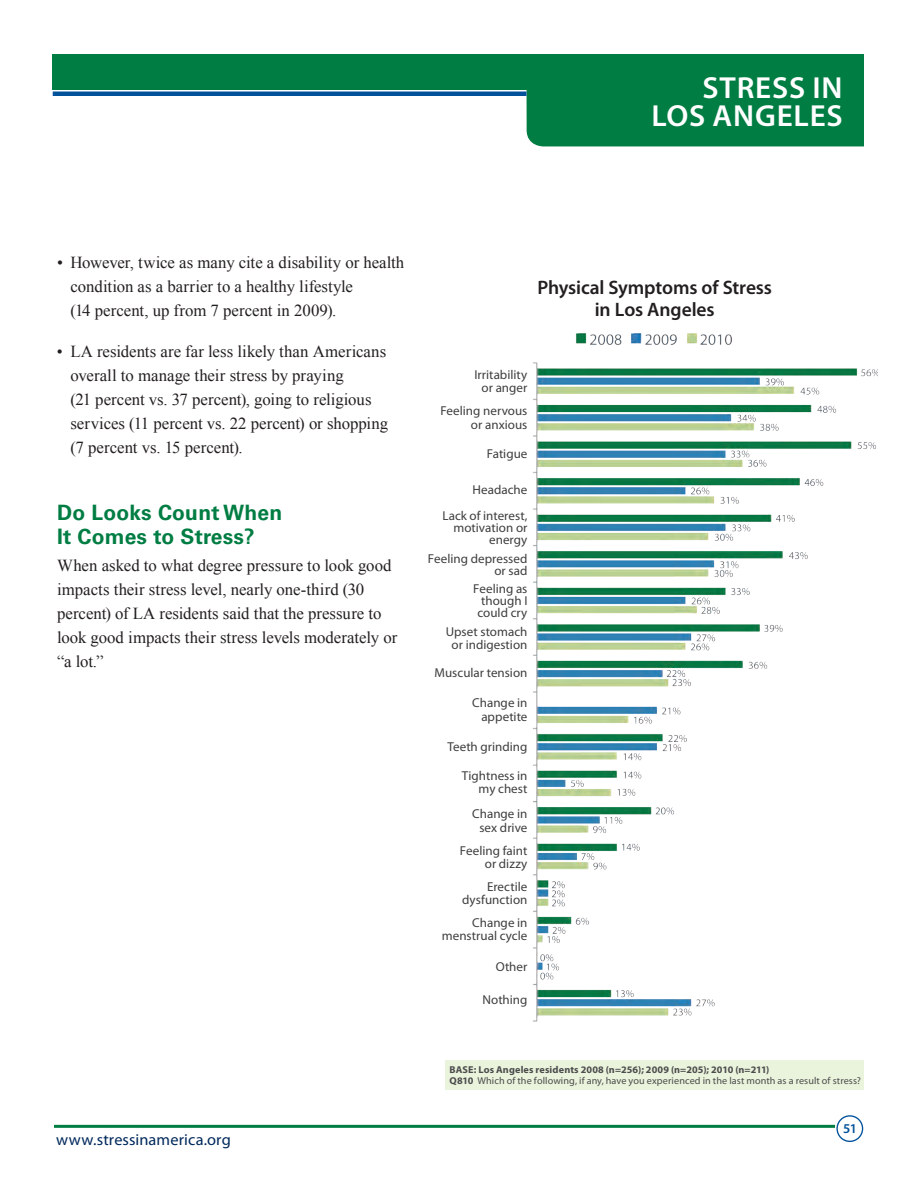
<style>
.page{position:relative;width:918px;height:1188px;background:#fff}
.page>*{position:absolute;margin:0;border:0;box-sizing:border-box;transform-origin:0 0}
.t1{font:600 30.6px/28.5px "Myriad Pro";letter-spacing:.025em;color:#fff;text-align:right}
.t2{font:700 21.15px/24px "Univers LT Std";letter-spacing:.01em;color:#007d43}
.t3{font:600 19.5px/22.5px "Myriad Pro";letter-spacing:-.005em;color:#231f20;text-align:center}
.t4{font:16.8px/24px "Times New Roman";color:#231f20}
.t5{font:16.05px "Myriad Pro";letter-spacing:.005em;color:#00295c}
.t6{font:600 13.5px "Myriad Pro";color:#01529b}
.t7{font:12.9px/13.2px "Myriad Pro";color:#3e3e3f;text-align:right}
.t8{font:10.05px/10.9px "Myriad Pro";letter-spacing:.01em;color:#4b4c4d}
.s1{font-weight:700}
</style>
<div class="page">
<div style="left:526px;top:90px;width:338px;height:56px;background:#007d43"></div>
<div style="left:53px;top:54px;width:811px;height:36px;background:#007d43"></div>
<hr style="left:54px;top:1125px;width:781px;height:3px;background:#007d43">
<hr style="left:53px;top:92px;width:474px;height:4px;background:#01529b">
<div style="left:836px;top:1115px;width:27px;height:27px;border:1px solid #01529b;border-radius:50%"></div>
<div style="left:446px;top:1060px;width:418px;height:30px;background:#eaf3db"></div>
<img style="left:533px;top:333px;width:344px;height:689px">
<h1 class="t1" style="left:651px;top:73px;width:193px">Stress In<br>Los Angeles</h1>
<p class="t4" style="left:70px;top:251px;width:335px;text-indent:-13px">• However, twice as many cite a disability or health condition as a barrier to a healthy lifestyle<br>(14 percent, up from 7 percent in 2009).</p>
<p class="t4" style="left:70px;top:339px;width:319px;text-indent:-13px">• LA residents are far less likely than Americans overall to manage their stress by praying<br>(21 percent vs. 37 percent), going to religious services (11 percent vs. 22 percent) or shopping (7 percent vs. 15 percent).</p>
<p class="t2" style="left:57px;top:501px;width:227px">Do Looks Count When<br>It Comes to Stress?</p>
<p class="t4" style="left:57px;top:553px;width:342px">When asked to what degree pressure to look good impacts their stress level, nearly one-third (30 percent) of LA residents said that the pressure to look good impacts their stress levels moderately or “a lot.”</p>
<p class="t5" style="left:56px;top:1130px;width:176px">www.stressinamerica.org</p>
<p class="t3" style="left:538px;top:275px;width:236px">Physical Symptoms of Stress in Los Angeles</p>
<p class="t7" style="left:474px;top:368px;width:55px;text-align:center">Irritability or anger</p>
<p class="t7" style="left:440px;top:404px;width:89px">Feeling nervous or anxious</p>
<p class="t7" style="left:487px;top:447px;width:42px">Fatigue</p>
<p class="t7" style="left:442px;top:477px;width:87px;line-height:25.5px">Headache<br>Lack of interest,</p>
<p class="t7" style="left:453px;top:521px;width:76px;line-height:12px">motivation or energy</p>
<p class="t7" style="left:428px;top:552px;width:101px;line-height:12px">Feeling depressed or sad</p>
<p class="t7" style="left:478px;top:583px;width:51px;line-height:12px;text-align:justify;text-indent:-4px">Feeling as though I could cry</p>
<p class="t7" style="left:446px;top:625px;width:83px;text-align:center">Upset stomach or indigestion</p>
<p class="t7" style="left:435px;top:666px;width:94px">Muscular tension</p>
<p class="t7" style="left:472px;top:696px;width:57px">Change in appetite</p>
<p class="t7" style="left:447px;top:740px;width:82px">Teeth grinding</p>
<p class="t7" style="left:462px;top:769px;width:67px">Tightness in my chest</p>
<p class="t7" style="left:472px;top:807px;width:57px;text-align:center">Change in sex drive</p>
<p class="t7" style="left:460px;top:844px;width:69px">Feeling faint or dizzy</p>
<p class="t7" style="left:462px;top:880px;width:67px">Erectile dysfunction</p>
<p class="t7" style="left:442px;top:915px;width:87px">Change in menstrual cycle</p>
<p class="t7" style="left:496px;top:959px;width:33px">Other</p>
<p class="t7" style="left:482px;top:993px;width:46px">Nothing</p>
<p class="t8" style="left:450px;top:1064px;width:413px"><span class="s1">BASE: Los Angeles residents 2008 (n=256); 2009 (n=205); 2010 (n=211)<br>Q810</span> Which of the following, if any, have you experienced in the last month as a result of stress?</p>
<p class="t6" style="left:843px;top:1120px;width:15px">51</p>
</div>
